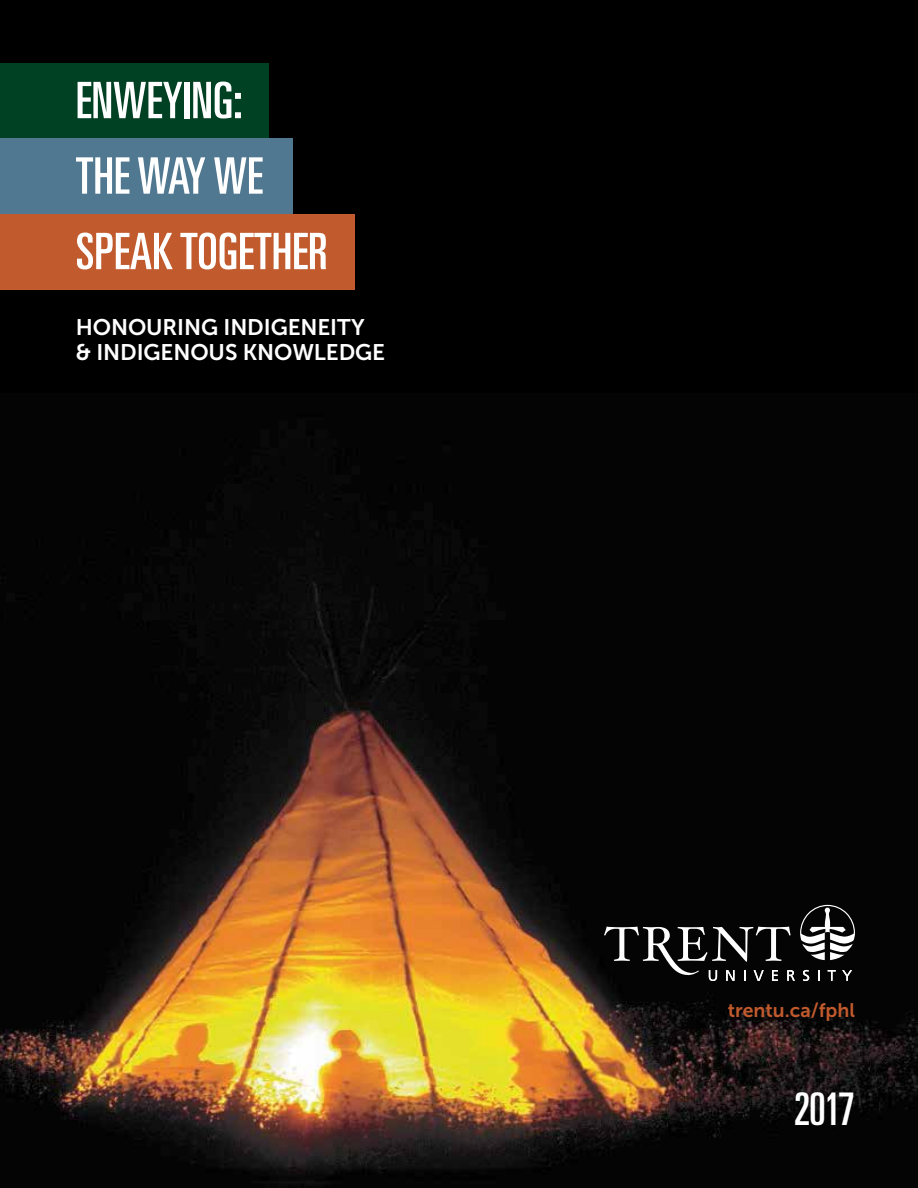
<style>
.page{position:relative;width:918px;height:1188px;background:#000}
.page>*{position:absolute;margin:0;border:0;box-sizing:border-box;transform-origin:0 0}
.t1{font:ultra-condensed 50.4px/75.4px "Univers";color:#fff}
.t2{font:ultra-condensed 45px "Univers";color:#fff}
.t3{font:22.5px/25.5px "Museo Sans 700";letter-spacing:-.005em;color:#fff}
.t4{font:19.5px "Museo Sans 700";color:#c15a2d}
</style>
<div class="page">
<img style="left:0;top:439px;width:918px;height:747px">
<svg style="left:604px;top:905px;width:251px;height:76px"></svg>
<div style="left:0;top:63px;width:268px;height:75px;background:#004023"></div>
<div style="left:0;top:138px;width:292px;height:76px;background:#517891"></div>
<div style="left:0;top:214px;width:355px;height:75px;background:#c15a2d"></div>
<h1 class="t1" style="left:76px;top:62px;width:253px">ENWEYING:<br>THE WAY WE<br>SPEAK TOGETHER</h1>
<p class="t3" style="left:76px;top:314px;width:311px">HONOURING INDIGENEITY &amp; INDIGENOUS KNOWLEDGE</p>
<p class="t4" style="left:728px;top:1000px;width:129px">trentu.ca/fphl</p>
<h2 class="t2" style="left:794px;top:1083px;width:63px">2017</h2>
</div>
